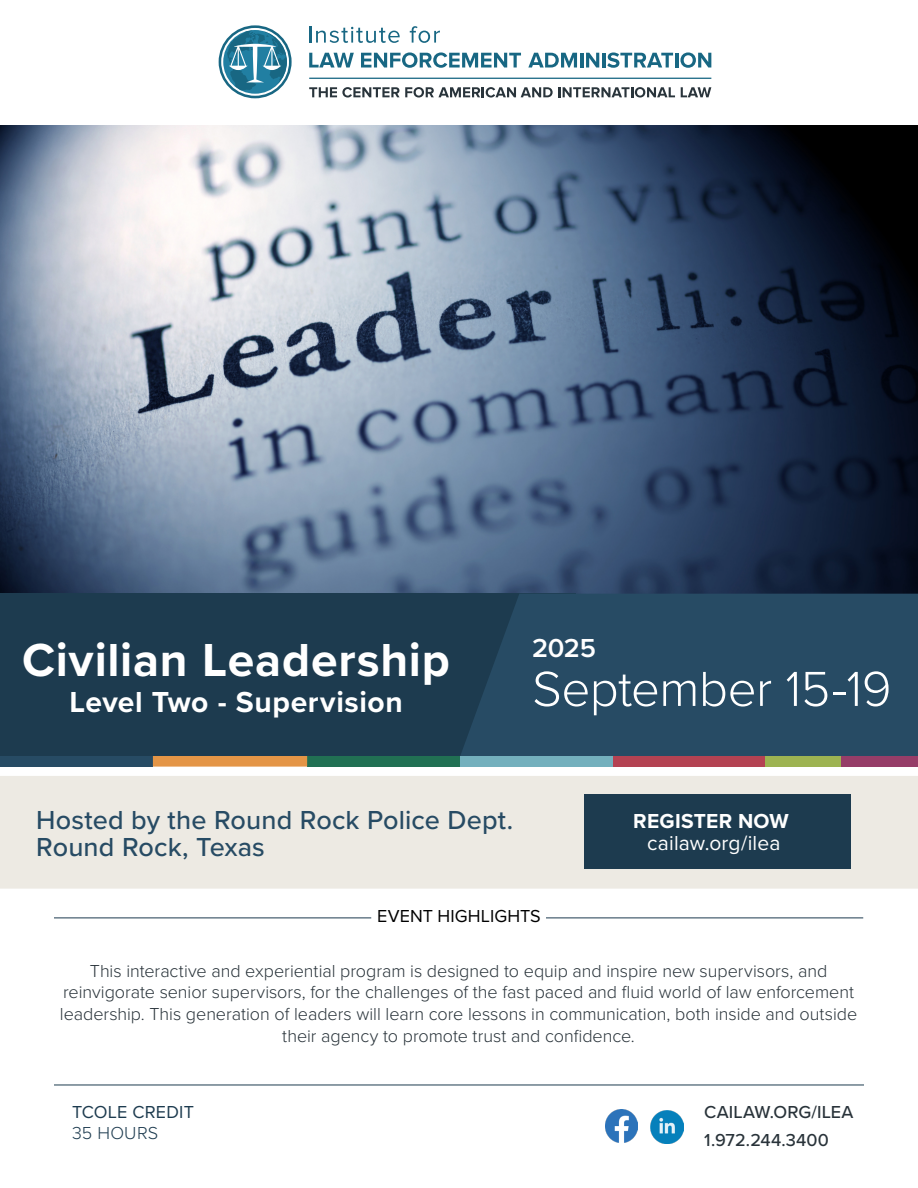
<style>
.page{position:relative;width:918px;height:1188px;background:#fff}
.page>*{position:absolute;margin:0;border:0;box-sizing:border-box;transform-origin:0 0}
.t1{font:300 51px "Proxima Nova";letter-spacing:-.01em;color:#fff}
.t2{font:700 48px "Proxima Nova";letter-spacing:.015em;color:#fff}
.t3{font:700 30px "Proxima Nova";letter-spacing:.02em;color:#fff}
.t4{font:500 27px/27px "Proxima Nova";letter-spacing:.005em;color:#274b64}
.t5{font:600 27px "Proxima Nova";color:#fff}
.t6{font:21px "Proxima Nova";letter-spacing:.005em;color:#fff}
.t7{font:700 21px "Proxima Nova";letter-spacing:.015em;color:#fff}
.t8{font:300 18px/21.6px "Proxima Nova";letter-spacing:-.005em;color:#29333a;text-align:center}
.t9{font:500 18px/28.3px "Proxima Nova";letter-spacing:.005em;color:#29333a}
.t10{font:18px "Proxima Nova";letter-spacing:.005em;color:#000}
.t11{font:18px "Proxima Nova";letter-spacing:.015em;color:#1d3b4f}
.t12{font:300 18px "Proxima Nova";letter-spacing:.01em;color:#1d3b4f}
</style>
<div class="page">
<img style="left:0;top:126px;width:918px;height:468px">
<div style="left:0;top:594px;width:575px;height:162px;background:#1d3b4f"></div>
<div style="left:460px;top:594px;width:458px;height:162px;background:#274b64"></div>
<div style="left:765px;top:756px;width:77px;height:11px;background:#9db351"></div>
<div style="left:612px;top:756px;width:153px;height:11px;background:#b44252"></div>
<div style="left:307px;top:756px;width:153px;height:11px;background:#217053"></div>
<div style="left:0;top:756px;width:153px;height:11px;background:#274b64"></div>
<div style="left:153px;top:756px;width:154px;height:11px;background:#e49546"></div>
<div style="left:842px;top:756px;width:76px;height:11px;background:#963d68"></div>
<div style="left:460px;top:756px;width:152px;height:11px;background:#74b0bd"></div>
<div style="left:0;top:776px;width:918px;height:113px;background:#edeae3"></div>
<div style="left:584px;top:795px;width:267px;height:74px;background:#1d3b4f"></div>
<hr style="left:54px;top:1085px;width:810px;height:1px;background:#1d3b4f">
<hr style="left:54px;top:918px;width:317px;height:1px;background:#1d3b4f">
<hr style="left:546px;top:918px;width:317px;height:1px;background:#1d3b4f">
<img style="left:651px;top:1111px;width:32px;height:32px">
<img style="left:605px;top:1110px;width:32px;height:32px">
<svg style="left:219px;top:25px;width:73px;height:73px"></svg>
<svg style="left:309px;top:87px;width:366px;height:11px"></svg>
<svg style="left:681px;top:87px;width:30px;height:10px"></svg>
<hr style="left:309px;top:78px;width:402px;height:1px;background:#186783">
<svg style="left:309px;top:26px;width:91px;height:17px"></svg>
<svg style="left:410px;top:26px;width:30px;height:17px"></svg>
<svg style="left:309px;top:53px;width:45px;height:15px"></svg>
<svg style="left:361px;top:52px;width:160px;height:16px"></svg>
<svg style="left:528px;top:53px;width:49px;height:15px"></svg>
<hr style="left:580px;top:53px;width:3px;height:15px;background:#186783">
<svg style="left:586px;top:53px;width:13px;height:15px"></svg>
<hr style="left:602px;top:53px;width:3px;height:15px;background:#186783">
<svg style="left:607px;top:52px;width:66px;height:16px"></svg>
<hr style="left:675px;top:53px;width:3px;height:15px;background:#186783">
<svg style="left:680px;top:52px;width:31px;height:16px"></svg>
<h2 class="t2" style="left:22px;top:624px;width:429px">Civilian Leadership</h2>
<h3 class="t3" style="left:69px;top:679px;width:335px">Level Two - Supervision</h3>
<h3 class="t5" style="left:532px;top:628px;width:65px">2025</h3>
<h1 class="t1" style="left:532px;top:651px;width:361px">September 15-19</h1>
<h3 class="t4" style="left:36px;top:806px;width:479px">Hosted by the Round Rock Police Dept.<br>Round Rock, Texas</h3>
<p class="t7" style="left:633px;top:805px;width:157px">REGISTER NOW</p>
<p class="t6" style="left:647px;top:828px;width:135px">cailaw.org/ilea</p>
<p class="t10" style="left:377px;top:903px;width:165px">EVENT HIGHLIGHTS</p>
<p class="t8" style="left:60px;top:959px;width:799px">This interactive and experiential program is designed to equip and inspire new supervisors, and reinvigorate senior supervisors, for the challenges of the fast paced and fluid world of law enforcement leadership. This generation of leaders will learn core lessons in communication, both inside and outside their agency to promote trust and confidence.</p>
<p class="t11" style="left:72px;top:1098px;width:123px">TCOLE CREDIT</p>
<p class="t12" style="left:72px;top:1120px;width:88px">35 HOURS</p>
<p class="t9" style="left:704px;top:1097px;width:151px">CAILAW.ORG/ILEA<br>1.972.244.3400</p>
</div>
